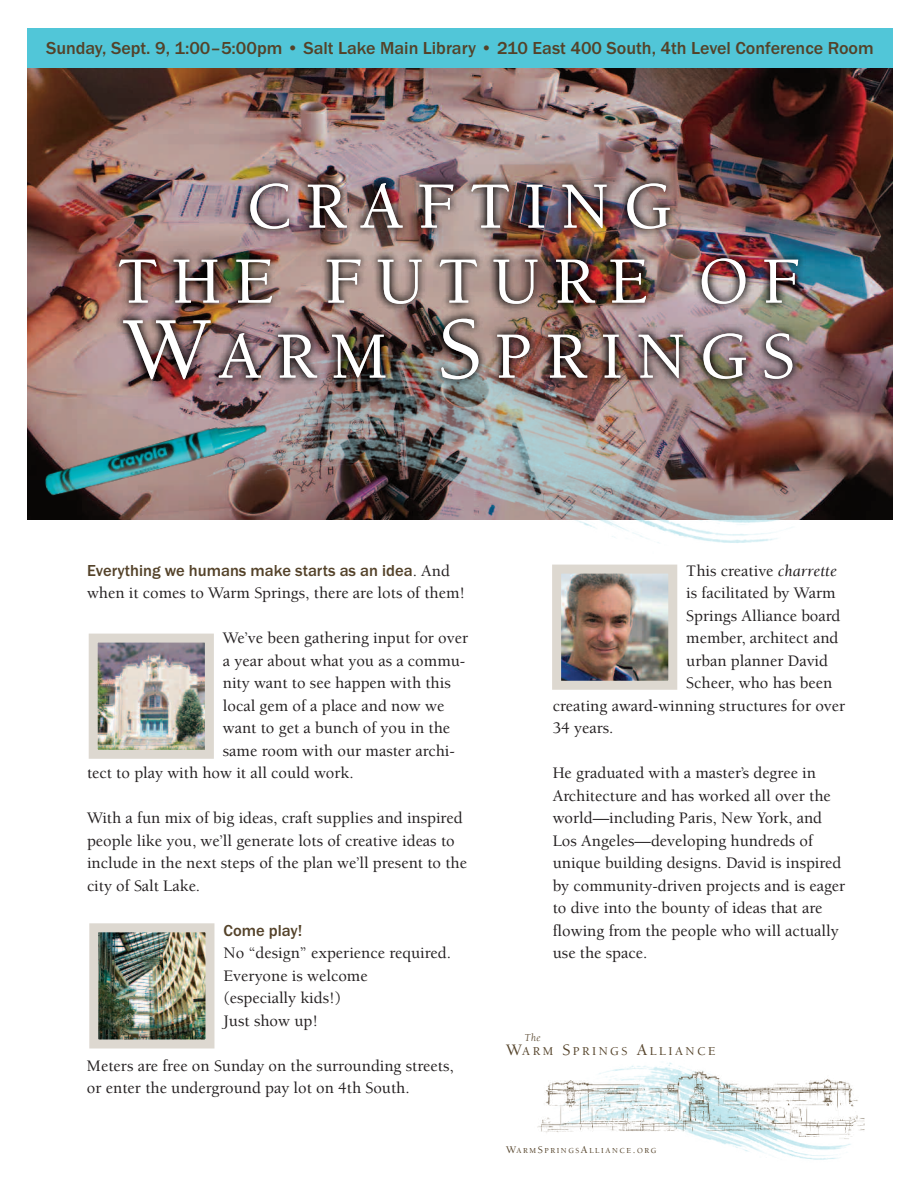
<style>
.page{position:relative;width:918px;height:1188px;background:#fff}
.page>*{position:absolute;margin:0;border:0;box-sizing:border-box;transform-origin:0 0}
.t1{font:500 67.5px/75px "Berkeley";letter-spacing:.2em;color:#fff;text-align:center}
.t2{font:500 18px "Franklin Gothic";color:#544229}
.t3{font:500 16.5px/22.5px "Berkeley";color:#231f20}
.t4{font:500 16.5px "Franklin Gothic";color:#544229}
.t5{font:500 12.3px "Berkeley";letter-spacing:.2em;color:#544229}
.t6{font:italic 10.95px "Berkeley";color:#544229}
.t7{font:500 7.8px "Berkeley";letter-spacing:.2em;color:#544229}
.s1{font-size:90px}
.s2{font-family:"Berkeley";color:#231f20}
.s3{font-weight:400;font-style:italic}
.s4{font-size:16.5px}
.s5{font-size:10.5px}
</style>
<div class="page">
<img style="left:27px;top:68px;width:865px;height:452px">
<div style="left:27px;top:28px;width:865px;height:40px;background:#51c6d8"></div>
<img style="left:155px;top:480px;width:674px;height:63px">
<img style="left:27px;top:145px;width:866px;height:335px">
<img style="left:562px;top:575px;width:105px;height:105px">
<div style="left:552px;top:565px;width:125px;height:125px;border:9px solid #ddd8d0"></div>
<img style="left:614px;top:1062px;width:237px;height:98px">
<img style="left:537px;top:1070px;width:328px;height:71px">
<img style="left:40px;top:410px;width:233px;height:93px">
<img style="left:99px;top:933px;width:105px;height:105px">
<div style="left:89px;top:923px;width:125px;height:125px;border:9px solid #ddd8d0"></div>
<img style="left:99px;top:644px;width:105px;height:105px">
<div style="left:89px;top:634px;width:125px;height:125px;border:9px solid #ddd8d0"></div>
<p class="t2" style="left:46px;top:37px;width:829px">Sunday, Sept. 9, 1:00–5:00pm • Salt Lake Main Library • 210 East 400 South, 4th Level Conference Room</p>
<h1 class="t1" style="left:117px;top:175px;width:685px">CRAFTING<br>THE FUTURE OF<br><span class="s1">W</span>ARM <span class="s1">S</span>PRINGS</h1>
<p class="t4" style="left:87px;top:560px;width:364px">Everything we humans make starts as an idea<span class="s2">. And</span></p>
<p class="t3" style="left:87px;top:583px;width:380px">when it comes to Warm Springs, there are lots of them!</p>
<p class="t3" style="left:223px;top:628px;width:247px">We’ve been gathering input for over</p>
<p class="t3" style="left:223px;top:651px;width:244px">a year about what you as a commu-</p>
<p class="t3" style="left:223px;top:673px;width:229px">nity want to see happen with this</p>
<p class="t3" style="left:223px;top:696px;width:223px">local gem of a place and now we</p>
<p class="t3" style="left:223px;top:718px;width:229px">want to get a bunch of you in the</p>
<p class="t3" style="left:223px;top:741px;width:234px">same room with our master archi-</p>
<p class="t3" style="left:87px;top:763px;width:268px">tect to play with how it all could work.</p>
<p class="t3" style="left:87px;top:808px;width:382px">With a fun mix of big ideas, craft supplies and inspired people like you, we’ll generate lots of creative ideas to include in the next steps of the plan we’ll present to the city of Salt Lake.</p>
<p class="t4" style="left:223px;top:920px;width:80px">Come play!</p>
<p class="t3" style="left:223px;top:943px;width:229px">No “design” experience required.<br>Everyone is welcome<br>(especially kids!)<br>Just show up!</p>
<p class="t3" style="left:87px;top:1056px;width:368px">Meters are free on Sunday on the surrounding streets, or enter the underground pay lot on 4th South.</p>
<p class="t3" style="left:686px;top:561px;width:152px">This creative <span class="s3">charrette</span></p>
<p class="t3" style="left:686px;top:583px;width:151px">is facilitated by Warm</p>
<p class="t3" style="left:686px;top:606px;width:156px">Springs Alliance board</p>
<p class="t3" style="left:686px;top:628px;width:154px">member, architect and</p>
<p class="t3" style="left:686px;top:651px;width:143px">urban planner David</p>
<p class="t3" style="left:686px;top:673px;width:148px">Scheer, who has been</p>
<p class="t3" style="left:553px;top:696px;width:294px">creating award-winning structures for over</p>
<p class="t3" style="left:553px;top:718px;width:62px">34 years.</p>
<p class="t3" style="left:553px;top:763px;width:294px">He graduated with a master’s degree in Architecture and has worked all over the world—including Paris, New York, and Los Angeles—developing hundreds of unique building designs. David is inspired by community-driven projects and is eager to dive into the bounty of ideas that are flowing from the people who will actually use the space.</p>
<p class="t6" style="left:524px;top:1033px;width:18px">The</p>
<p class="t5" style="left:506px;top:1046px;width:211px"><span class="s4">W</span>ARM <span class="s4">S</span>PRINGS <span class="s4">A</span>LLIANCE</p>
<p class="t7" style="left:506px;top:1147px;width:152px"><span class="s5">W</span>ARM<span class="s5">S</span>PRINGS<span class="s5">A</span>LLIANCE<span class="s5">.</span>ORG</p>
</div>
